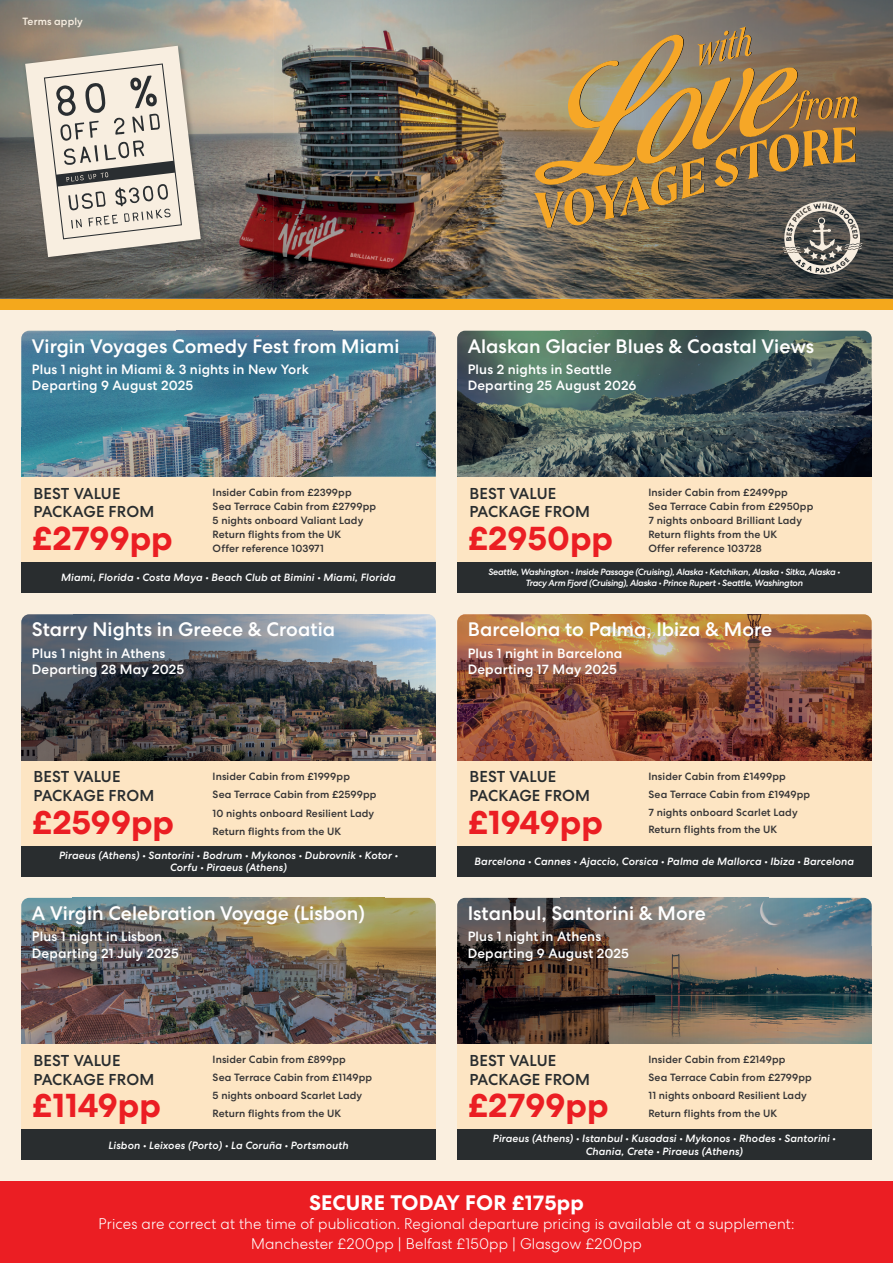
<style>
.page{position:relative;width:893px;height:1263px;background:#fff}
.page>*{position:absolute;margin:0;border:0;box-sizing:border-box;transform-origin:0 0}
.t1{font:700 33.75px "VV Centra 2";color:#eb1e23}
.t2{font:700 21px "VV Centra 2";letter-spacing:.01em;color:#fff}
.t3{font:500 19.5px "VV Centra 2";color:#fff}
.t4{font:500 15.75px/18.9px "VV Centra 2";letter-spacing:.01em;color:#292d2f}
.t5{font:300 15px/19.5px "VV Centra 2";letter-spacing:.01em;color:#fff;text-align:center}
.t6{font:500 13.5px/16.2px "VV Centra 2";letter-spacing:.01em;color:#fff}
.t7{font:500 10.5px/13.8px "VV Centra 2";letter-spacing:.01em;color:#363536}
.t8{font:italic 500 10.5px/12.6px "VV Centra 2";letter-spacing:.01em;color:#fff;text-align:center}
.t9{font:500 10.5px "VV Centra 2";letter-spacing:.01em;color:#f8eee0}
.t10{font:italic 500 9px/10.8px "VV Centra 2";letter-spacing:-.03em;color:#fff;text-align:center}
</style>
<div class="page">
<div style="left:0;top:304px;width:893px;height:877px;background:#faefdf"></div>
<div style="left:457px;top:477px;width:415px;height:85px;background:#fde5c3"></div>
<div style="left:21px;top:477px;width:415px;height:85px;background:#fde5c3"></div>
<div style="left:457px;top:760px;width:415px;height:86px;background:#fde5c3"></div>
<div style="left:21px;top:760px;width:415px;height:86px;background:#fde5c3"></div>
<div style="left:457px;top:1044px;width:415px;height:85px;background:#fde5c3"></div>
<div style="left:21px;top:1044px;width:415px;height:85px;background:#fde5c3"></div>
<div style="left:457px;top:562px;width:415px;height:31px;background:#292d2f"></div>
<div style="left:0;top:299px;width:893px;height:10px;background:#f4a81c"></div>
<div style="left:0;top:1181px;width:893px;height:82px;background:#eb1e23"></div>
<img style="left:0;top:0;width:893px;height:299px">
<img style="left:457px;top:331px;width:415px;height:146px">
<div style="left:21px;top:562px;width:415px;height:31px;background:#292d2f"></div>
<img style="left:21px;top:331px;width:415px;height:146px">
<div style="left:457px;top:846px;width:415px;height:30px;background:#292d2f"></div>
<img style="left:457px;top:614px;width:415px;height:146px">
<div style="left:21px;top:846px;width:415px;height:30px;background:#292d2f"></div>
<img style="left:21px;top:614px;width:415px;height:146px">
<div style="left:457px;top:1129px;width:415px;height:31px;background:#292d2f"></div>
<img style="left:457px;top:898px;width:415px;height:146px">
<div style="left:21px;top:1129px;width:415px;height:31px;background:#292d2f"></div>
<img style="left:21px;top:898px;width:415px;height:146px">
<svg style="left:534px;top:26px;width:328px;height:249px;background:#8e7855"></svg>
<img style="left:21px;top:42px;width:188px;height:223px">
<svg style="left:25px;top:46px;width:176px;height:211px;background:#c8c1b6"></svg>
<p class="t9" style="left:23px;top:15px;width:62px">Terms apply</p>
<h3 class="t3" style="left:32px;top:334px;width:369px">Virgin Voyages Comedy Fest from Miami</h3>
<p class="t6" style="left:32px;top:362px;width:279px">Plus 1 night in Miami &amp; 3 nights in New York<br>Departing 9 August 2025</p>
<h3 class="t3" style="left:468px;top:334px;width:348px">Alaskan Glacier Blues &amp; Coastal Views</h3>
<p class="t6" style="left:468px;top:362px;width:170px">Plus 2 nights in Seattle<br>Departing 25 August 2026</p>
<h3 class="t4" style="left:34px;top:484px;width:122px">BEST VALUE<br>PACKAGE FROM</h3>
<h1 class="t1" style="left:32px;top:518px;width:142px">£2799pp</h1>
<p class="t7" style="left:213px;top:486px;width:165px">Insider Cabin from £2399pp<br>Sea Terrace Cabin from £2799pp<br>5 nights onboard Valiant Lady<br>Return flights from the UK</p>
<p class="t7" style="left:213px;top:541px;width:113px">Offer reference 103971</p>
<h3 class="t4" style="left:469px;top:484px;width:122px">BEST VALUE<br>PACKAGE FROM</h3>
<h1 class="t1" style="left:468px;top:518px;width:147px">£2950pp</h1>
<p class="t7" style="left:648px;top:486px;width:166px">Insider Cabin from £2499pp<br>Sea Terrace Cabin from £2950pp<br>7 nights onboard Brilliant Lady<br>Return flights from the UK<br>Offer reference 103728</p>
<p class="t8" style="left:61px;top:571px;width:336px">Miami, Florida • Costa Maya • Beach Club at Bimini • Miami, Florida</p>
<p class="t10" style="left:488px;top:567px;width:353px">Seattle, Washington • Inside Passage (Cruising), Alaska • Ketchikan, Alaska • Sitka, Alaska •<br>Tracy Arm Fjord (Cruising), Alaska • Prince Rupert • Seattle, Washington</p>
<h3 class="t3" style="left:32px;top:618px;width:305px">Starry Nights in Greece &amp; Croatia</h3>
<p class="t6" style="left:32px;top:645px;width:154px">Plus 1 night in Athens<br>Departing 28 May 2025</p>
<h3 class="t3" style="left:468px;top:618px;width:306px">Barcelona to Palma, Ibiza &amp; More</h3>
<p class="t6" style="left:468px;top:645px;width:156px">Plus 1 night in Barcelona<br>Departing 17 May 2025</p>
<h3 class="t4" style="left:34px;top:767px;width:122px">BEST VALUE<br>PACKAGE FROM</h3>
<h1 class="t1" style="left:32px;top:802px;width:144px">£2599pp</h1>
<p class="t7" style="left:213px;top:767px;width:165px;line-height:18.5px">Insider Cabin from £1999pp<br>Sea Terrace Cabin from £2599pp<br>10 nights onboard Resilient Lady<br>Return flights from the UK</p>
<h3 class="t4" style="left:469px;top:767px;width:122px">BEST VALUE<br>PACKAGE FROM</h3>
<h1 class="t1" style="left:468px;top:802px;width:137px">£1949pp</h1>
<p class="t7" style="left:648px;top:767px;width:163px;line-height:17.9px">Insider Cabin from £1499pp<br>Sea Terrace Cabin from £1949pp<br>7 nights onboard Scarlet Lady</p>
<p class="t7" style="left:648px;top:823px;width:130px">Return flights from the UK</p>
<p class="t8" style="left:59px;top:849px;width:340px">Piraeus (Athens) • Santorini • Bodrum • Mykonos • Dubrovnik • Kotor •<br>Corfu • Piraeus (Athens)</p>
<p class="t8" style="left:475px;top:855px;width:381px">Barcelona • Cannes • Ajaccio, Corsica • Palma de Mallorca • Ibiza • Barcelona</p>
<h3 class="t3" style="left:32px;top:901px;width:335px">A Virgin Celebration Voyage (Lisbon)</h3>
<p class="t6" style="left:32px;top:929px;width:148px">Plus 1 night in Lisbon<br>Departing 21 July 2025</p>
<h3 class="t3" style="left:468px;top:901px;width:240px">Istanbul, Santorini &amp; More</h3>
<p class="t6" style="left:468px;top:929px;width:163px">Plus 1 night in Athens<br>Departing 9 August 2025</p>
<h3 class="t4" style="left:34px;top:1051px;width:122px">BEST VALUE<br>PACKAGE FROM</h3>
<h1 class="t1" style="left:32px;top:1085px;width:131px">£1149pp</h1>
<p class="t7" style="left:213px;top:1051px;width:161px;line-height:17.9px">Insider Cabin from £899pp<br>Sea Terrace Cabin from £1149pp<br>5 nights onboard Scarlet Lady</p>
<p class="t7" style="left:213px;top:1106px;width:130px">Return flights from the UK</p>
<h3 class="t4" style="left:469px;top:1051px;width:122px">BEST VALUE<br>PACKAGE FROM</h3>
<h1 class="t1" style="left:468px;top:1085px;width:142px">£2799pp</h1>
<p class="t7" style="left:648px;top:1051px;width:165px;line-height:17.9px">Insider Cabin from £2149pp<br>Sea Terrace Cabin from £2799pp<br>11 nights onboard Resilient Lady</p>
<p class="t7" style="left:648px;top:1106px;width:130px">Return flights from the UK</p>
<p class="t8" style="left:108px;top:1139px;width:242px">Lisbon • Leixoes (Porto) • La Coruña • Portsmouth</p>
<p class="t8" style="left:493px;top:1132px;width:345px">Piraeus (Athens) • Istanbul • Kusadasi • Mykonos • Rhodes • Santorini •<br>Chania, Crete • Piraeus (Athens)</p>
<h2 class="t2" style="left:309px;top:1190px;width:276px">SECURE TODAY FOR £175pp</h2>
<h3 class="t5" style="left:98px;top:1214px;width:698px">Prices are correct at the time of publication. Regional departure pricing is available at a supplement:<br>Manchester £200pp | Belfast £150pp | Glasgow £200pp</h3>
</div>
